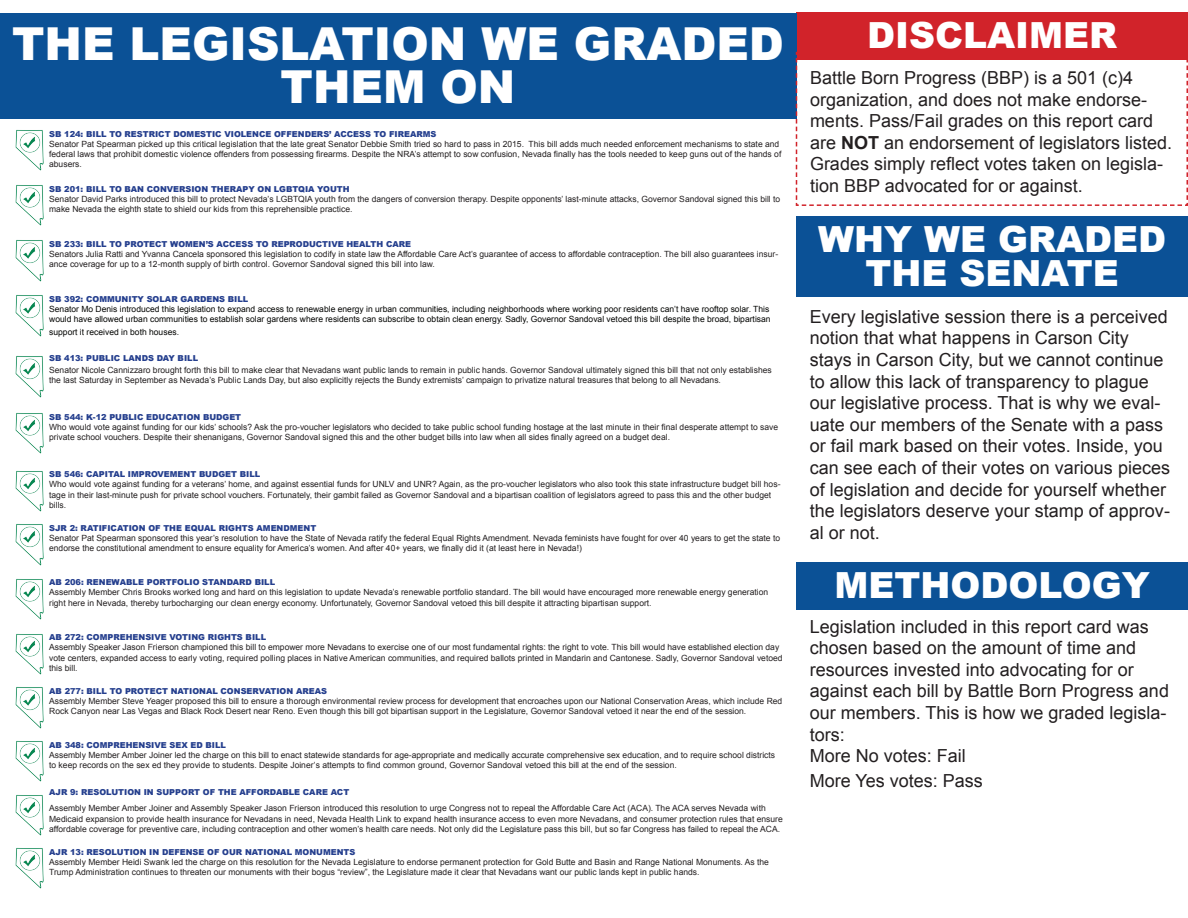
<style>
.page{position:relative;width:1188px;height:918px;background:#fff}
.page>*{position:absolute;margin:0;border:0;box-sizing:border-box;transform-origin:0 0}
.t1{font:900 45.45px/43.5px "Arial";color:#fff;text-align:center}
.t2{font:900 36px/34.5px "Arial";color:#fff;text-align:center}
.t3{font:18px/21.6px "Arial";color:#231f20}
.t4{font:8.55px/10.2px "Arial";color:#231f20}
.t5{font:8.55px/10.2px "Arial";color:#040503}
.t6{font:900 8.25px "Arial";color:#253f8e}
.s1{font-weight:700}
</style>
<div class="page">
<div style="left:796px;top:12px;width:392px;height:48px;background:#d1232a"></div>
<div style="left:796px;top:217px;width:392px;height:80px;background:#0b5196"></div>
<div style="left:796px;top:563px;width:392px;height:47px;background:#0b5196"></div>
<div style="left:0;top:13px;width:796px;height:106px;background:#0b5196"></div>
<svg style="left:795px;top:51px;width:393px;height:155px"></svg>
<img style="left:15px;top:130px;width:29px;height:41px">
<img style="left:15px;top:185px;width:29px;height:41px">
<img style="left:15px;top:240px;width:29px;height:41px">
<img style="left:15px;top:295px;width:29px;height:41px">
<img style="left:15px;top:356px;width:29px;height:41px">
<img style="left:15px;top:412px;width:29px;height:42px">
<img style="left:15px;top:470px;width:29px;height:41px">
<img style="left:15px;top:524px;width:29px;height:41px">
<img style="left:15px;top:578px;width:29px;height:41px">
<img style="left:15px;top:633px;width:29px;height:41px">
<img style="left:15px;top:687px;width:29px;height:41px">
<img style="left:15px;top:740px;width:29px;height:42px">
<img style="left:15px;top:794px;width:29px;height:41px">
<img style="left:15px;top:848px;width:29px;height:41px">
<h1 class="t1" style="left:12px;top:20px;width:773px">THE LEGISLATION WE GRADED<br>THEM ON</h1>
<p class="t4" style="left:49px;top:139px;width:734px">Senator Pat Spearman picked up this critical legislation that the late great Senator Debbie Smith tried so hard to pass in 2015. This bill adds much needed enforcement mechanisms to state and federal laws that prohibit domestic violence offenders from possessing firearms. Despite the NRA’s attempt to sow confusion, Nevada finally has the tools needed to keep guns out of the hands of abusers.</p>
<p class="t4" style="left:49px;top:194px;width:733px">Senator David Parks introduced this bill to protect Nevada’s LGBTQIA youth from the dangers of conversion therapy. Despite opponents’ last-minute attacks, Governor Sandoval signed this bill to make Nevada the eighth state to shield our kids from this reprehensible practice.</p>
<p class="t4" style="left:49px;top:249px;width:731px">Senators Julia Ratti and Yvanna Cancela sponsored this legislation to codify in state law the Affordable Care Act’s guarantee of access to affordable contraception. The bill also guarantees insur&shy;ance coverage for up to a 12-month supply of birth control. Governor Sandoval signed this bill into law.</p>
<p class="t5" style="left:49px;top:304px;width:723px">Senator Mo Denis introduced this legislation to expand access to renewable energy in urban communities, including neighborhoods where working poor residents can’t have rooftop solar. This would have allowed urban communities to establish solar gardens where residents can subscribe to obtain clean energy. Sadly, Governor Sandoval vetoed this bill despite the broad, bipartisan</p>
<p class="t5" style="left:49px;top:327px;width:131px">support it received in both houses.</p>
<p class="t4" style="left:49px;top:365px;width:724px">Senator Nicole Cannizzaro brought forth this bill to make clear that Nevadans want public lands to remain in public hands. Governor Sandoval ultimately signed this bill that not only establishes the last Saturday in September as Nevada’s Public Lands Day, but also explicitly rejects the Bundy extremists’ campaign to privatize natural treasures that belong to all Nevadans.</p>
<p class="t4" style="left:49px;top:422px;width:731px">Who would vote against funding for our kids’ schools? Ask the pro-voucher legislators who decided to take public school funding hostage at the last minute in their final desperate attempt to save private school vouchers. Despite their shenanigans, Governor Sandoval signed this and the other budget bills into law when all sides finally agreed on a budget deal.</p>
<p class="t4" style="left:49px;top:479px;width:733px">Who would vote against funding for a veterans’ home, and against essential funds for UNLV and UNR? Again, as the pro-voucher legislators who also took this state infrastructure budget bill hos&shy;tage in their last-minute push for private school vouchers. Fortunately, their gambit failed as Governor Sandoval and a bipartisan coalition of legislators agreed to pass this and the other budget bills.</p>
<p class="t4" style="left:49px;top:533px;width:732px">Senator Pat Spearman sponsored this year’s resolution to have the State of Nevada ratify the federal Equal Rights Amendment. Nevada feminists have fought for over 40 years to get the state to endorse the constitutional amendment to ensure equality for America’s women. And after 40+ years, we finally did it (at least here in Nevada!)</p>
<p class="t4" style="left:49px;top:587px;width:721px">Assembly Member Chris Brooks worked long and hard on this legislation to update Nevada’s renewable portfolio standard. The bill would have encouraged more renewable energy generation right here in Nevada, thereby turbocharging our clean energy economy. Unfortunately, Governor Sandoval vetoed this bill despite it attracting bipartisan support.</p>
<p class="t4" style="left:49px;top:642px;width:735px">Assembly Speaker Jason Frierson championed this bill to empower more Nevadans to exercise one of our most fundamental rights: the right to vote. This bill would have established election day vote centers, expanded access to early voting, required polling places in Native American communities, and required ballots printed in Mandarin and Cantonese. Sadly, Governor Sandoval vetoed this bill.</p>
<p class="t4" style="left:49px;top:696px;width:735px">Assembly Member Steve Yeager proposed this bill to ensure a thorough environmental review process for development that encroaches upon our National Conservation Areas, which include Red<br>Rock Canyon near Las Vegas and Black Rock Desert near Reno. Even though this bill got bipartisan support in the Legislature, Governor Sandoval vetoed it near the end of the session.</p>
<p class="t4" style="left:49px;top:750px;width:728px">Assembly Member Amber Joiner led the charge on this bill to enact statewide standards for age-appropriate and medically accurate comprehensive sex education, and to require school districts to keep records on the sex ed they provide to students. Despite Joiner’s attempts to find common ground, Governor Sandoval vetoed this bill at the end of the session.</p>
<p class="t4" style="left:49px;top:803px;width:735px">Assembly Member Amber Joiner and Assembly Speaker Jason Frierson introduced this resolution to urge Congress not to repeal the Affordable Care Act (ACA). The ACA serves Nevada with<br>Medicaid expansion to provide health insurance for Nevadans in need, Nevada Health Link to expand health insurance access to even more Nevadans, and consumer protection rules that ensure affordable coverage for preventive care, including contraception and other women’s health care needs. Not only did the Legislature pass this bill, but so far Congress has failed to repeal the ACA.</p>
<p class="t4" style="left:49px;top:857px;width:721px">Assembly Member Heidi Swank led the charge on this resolution for the Nevada Legislature to endorse permanent protection for Gold Butte and Basin and Range National Monuments. As the<br>Trump Administration continues to threaten our monuments with their bogus “review”, the Legislature made it clear that Nevadans want our public lands kept in public hands.</p>
<p class="t6" style="left:49px;top:128px;width:389px">SB 124: BILL TO RESTRICT DOMESTIC VIOLENCE OFFENDERS’ ACCESS TO FIREARMS</p>
<p class="t6" style="left:49px;top:183px;width:302px">SB 201: BILL TO BAN CONVERSION THERAPY ON LGBTQIA YOUTH</p>
<p class="t6" style="left:49px;top:238px;width:364px">SB 233: BILL TO PROTECT WOMEN’S ACCESS TO REPRODUCTIVE HEALTH CARE</p>
<p class="t6" style="left:49px;top:293px;width:201px">SB 392: COMMUNITY SOLAR GARDENS BILL</p>
<p class="t6" style="left:49px;top:352px;width:150px">SB 413: PUBLIC LANDS DAY BILL</p>
<p class="t6" style="left:49px;top:411px;width:194px">SB 544: K-12 PUBLIC EDUCATION BUDGET</p>
<p class="t6" style="left:49px;top:468px;width:213px">SB 546: CAPITAL IMPROVEMENT BUDGET BILL</p>
<p class="t6" style="left:49px;top:522px;width:269px">SJR 2: RATIFICATION OF THE EQUAL RIGHTS AMENDMENT</p>
<p class="t6" style="left:49px;top:576px;width:228px">AB 206: RENEWABLE PORTFOLIO STANDARD BILL</p>
<p class="t6" style="left:49px;top:631px;width:218px">AB 272: COMPREHENSIVE VOTING RIGHTS BILL</p>
<p class="t6" style="left:49px;top:685px;width:279px">AB 277: BILL TO PROTECT NATIONAL CONSERVATION AREAS</p>
<p class="t6" style="left:49px;top:739px;width:178px">AB 348: COMPREHENSIVE SEX ED BILL</p>
<p class="t6" style="left:49px;top:786px;width:302px">AJR 9: RESOLUTION IN SUPPORT OF THE AFFORDABLE CARE ACT</p>
<p class="t6" style="left:49px;top:846px;width:308px">AJR 13: RESOLUTION IN DEFENSE OF OUR NATIONAL MONUMENTS</p>
<h2 class="t2" style="left:867px;top:17px;width:252px">DISCLAIMER</h2>
<p class="t3" style="left:810px;top:67px;width:364px">Battle Born Progress (BBP) is a 501 (c)4 organization, and does not make endorse&shy;ments. Pass/Fail grades on this report card are <span class="s1">NOT</span> an endorsement of legislators listed.<br>Grades simply reflect votes taken on legisla&shy;tion BBP advocated for or against.</p>
<h2 class="t2" style="left:818px;top:220px;width:349px">WHY WE GRADED<br>THE SENATE</h2>
<p class="t3" style="left:810px;top:306px;width:362px">Every legislative session there is a perceived notion that what happens in Carson City stays in Carson City, but we cannot continue to allow this lack of transparency to plague our legislative process. That is why we eval&shy;uate our members of the Senate with a pass or fail mark based on their votes. Inside, you can see each of their votes on various pieces of legislation and decide for yourself whether the legislators deserve your stamp of approv&shy;al or not.</p>
<h2 class="t2" style="left:835px;top:567px;width:317px">METHODOLOGY</h2>
<p class="t3" style="left:810px;top:616px;width:361px">Legislation included in this report card was chosen based on the amount of time and resources invested into advocating for or against each bill by Battle Born Progress and our members. This is how we graded legisla&shy;tors:<br>More No votes: Fail</p>
<h3 class="t3" style="left:810px;top:770px;width:175px">More Yes votes: Pass</h3>
</div>
